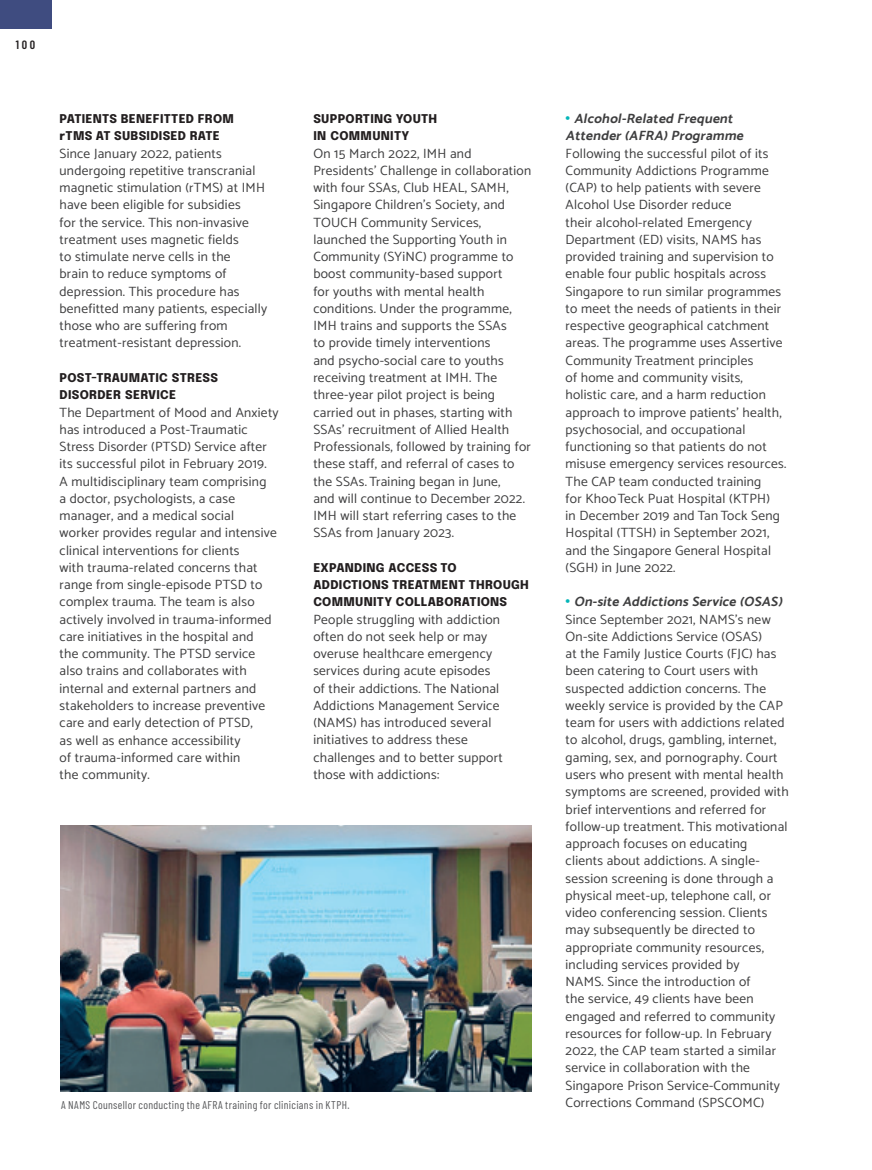
<style>
.page{position:relative;width:872px;height:1170px;background:#fff}
.page>*{position:absolute;margin:0;border:0;box-sizing:border-box;transform-origin:0 0}
.t1{font:13.5px/17.2px "Catamaran";letter-spacing:.02em;color:#3e3e3f}
.t2{font:italic 700 13.5px/17.2px "Catamaran";color:#3e3e3f}
.t3{font:800 12px/17.2px "Epilogue";letter-spacing:.025em;color:#231f20}
.t4{font:600 12px "Barlow Condensed";color:#231f20}
.t5{font:11.25px "Barlow Condensed";letter-spacing:.03em;color:#57585a}
.s1{font-weight:900;font-style:normal;font-size:15px;color:#03b5b8}
.s2{font-weight:900;font-size:15px;color:#03b5b8}
.s3{font-weight:700;font-style:italic}
</style>
<div class="page">
<div style="left:0;top:0;width:51px;height:28px;background:#3f4c80"></div>
<img style="left:61px;top:825px;width:470px;height:266px">
<p class="t4" style="left:16px;top:36px;width:21px">100</p>
<p class="t3" style="left:60px;top:109px;width:176px">PATIENTS BENEFITTED FROM rTMS AT SUBSIDISED RATE</p>
<p class="t1" style="left:60px;top:144px;width:209px">Since January 2022, patients undergoing repetitive transcranial magnetic stimulation (rTMS) at IMH have been eligible for subsidies<br>for the service. This non-invasive treatment uses magnetic fields<br>to stimulate nerve cells in the<br>brain to reduce symptoms of depression. This procedure has benefitted many patients, especially those who are suffering from treatment-resistant depression.</p>
<p class="t3" style="left:60px;top:368px;width:160px">POST-TRAUMATIC STRESS<br>DISORDER SERVICE</p>
<p class="t1" style="left:60px;top:403px;width:221px">The Department of Mood and Anxiety has introduced a Post-Traumatic Stress Disorder (PTSD) Service after its successful pilot in February 2019.<br>A multidisciplinary team comprising<br>a doctor, psychologists, a case manager, and a medical social<br>worker provides regular and intensive clinical interventions for clients<br>with trauma-related concerns that range from single-episode PTSD to complex trauma. The team is also actively involved in trauma-informed care initiatives in the hospital and<br>the community. The PTSD service also trains and collaborates with internal and external partners and stakeholders to increase preventive care and early detection of PTSD,<br>as well as enhance accessibility<br>of trauma-informed care within<br>the community.</p>
<p class="t3" style="left:313px;top:109px;width:125px">SUPPORTING YOUTH<br>IN COMMUNITY</p>
<p class="t1" style="left:313px;top:144px;width:219px">On 15 March 2022, IMH and Presidents’ Challenge in collaboration with four SSAs, Club HEAL, SAMH, Singapore Children’s Society, and TOUCH Community Services, launched the Supporting Youth in Community (SYiNC) programme to boost community-based support<br>for youths with mental health conditions. Under the programme, IMH trains and supports the SSAs<br>to provide timely interventions<br>and psycho-social care to youths receiving treatment at IMH. The three-year pilot project is being carried out in phases, starting with SSAs’ recruitment of Allied Health Professionals, followed by training for these staff, and referral of cases to the SSAs. Training began in June,<br>and will continue to December 2022.<br>IMH will start referring cases to the SSAs from January 2023.</p>
<p class="t3" style="left:313px;top:558px;width:217px">EXPANDING ACCESS TO<br>ADDICTIONS TREATMENT THROUGH<br>COMMUNITY COLLABORATIONS</p>
<p class="t1" style="left:313px;top:610px;width:191px">People struggling with addiction often do not seek help or may overuse healthcare emergency services during acute episodes of their addictions. The National<br>Addictions Management Service (NAMS) has introduced several initiatives to address these challenges and to better support those with addictions:</p>
<p class="t2" style="left:565px;top:109px;width:182px"><span class="s1">•</span> Alcohol-Related Frequent<br>Attender (AFRA)Programme</p>
<p class="t1" style="left:565px;top:144px;width:222px">Following the successful pilot of its Community Addictions Programme (CAP) to help patients with severe Alcohol Use Disorder reduce<br>their alcohol-related Emergency Department (ED) visits, NAMS has provided training and supervision to enable four public hospitals across Singapore to run similar programmes to meet the needs of patients in their respective geographical catchment areas. The programme uses Assertive Community Treatment principles<br>of home and community visits, holistic care, and a harm reduction approach to improve patients’ health, psychosocial, and occupational functioning so that patients do not misuse emergency services resources.<br>The CAP team conducted training<br>for Khoo Teck Puat Hospital (KTPH)<br>in December 2019 and Tan Tock Seng Hospital (TTSH) in September 2021, and the Singapore General Hospital (SGH) in June 2022.</p>
<p class="t1" style="left:565px;top:592px;width:225px"><span class="s2">•</span> <span class="s3">On-site AddictionsService (OSAS)<br></span>Since September 2021, NAMS’s new On-site Addictions Service (OSAS)<br>at the Family Justice Courts (FJC) has been catering to Court users with suspected addiction concerns. The weekly service is provided by the CAP team for users with addictions related to alcohol, drugs, gambling, internet, gaming, sex, and pornography. Court users who present with mental health symptoms are screened, provided with brief interventions and referred for follow-up treatment. This motivational approach focuses on educating<br>clients about addictions. A single&shy;session screening is done through a physical meet-up, telephone call, or video conferencing session. Clients may subsequently be directed to appropriate community resources, including services provided by<br>NAMS. Since the introduction of<br>the service, 49 clients have been engaged and referred to community resources for follow-up. In February 2022, the CAP team started a similar service in collaboration with the Singapore Prison Service-Community</p>
<p class="t5" style="left:61px;top:1096px;width:290px">A NAMS Counsellor conducting the AFRA training for clinicians in KTPH.</p>
<p class="t1" style="left:565px;top:1093px;width:200px">Corrections Command (SPSCOMC)</p>
</div>
